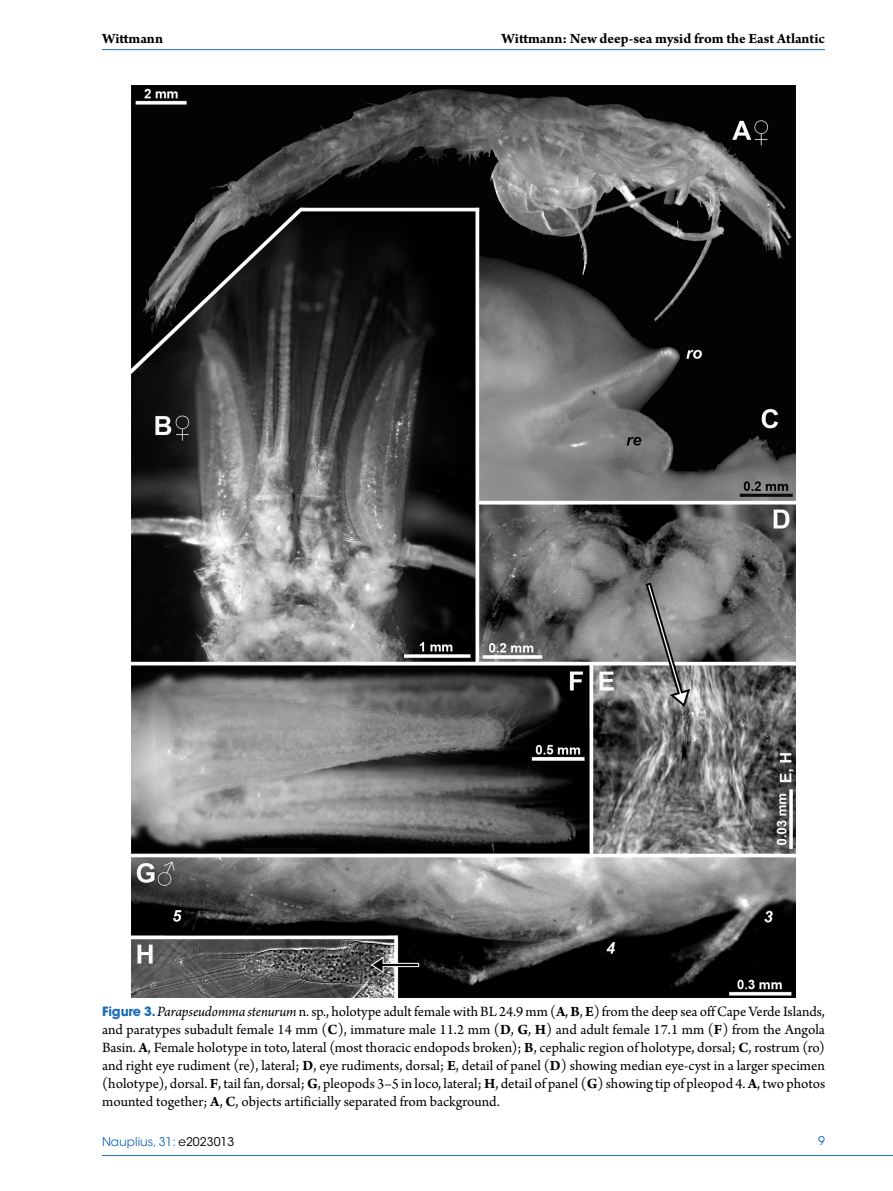
<style>
.page{position:relative;width:893px;height:1191px;background:#fff}
.page>*{position:absolute;margin:0;border:0;box-sizing:border-box;transform-origin:0 0}
.t1{font:15px/18px "Arno Pro";color:#000;text-align:justify}
.t2{font:700 15px "Arno Pro";letter-spacing:-.005em;color:#000}
.t3{font:12px "ITC Avant Garde Std";color:#1c6db6}
.s1{font-family:"ITC Avant Garde Std";font-weight:700;font-size:12.75px;color:#1c6db6}
.s2{font-style:italic}
.s3{font-weight:700}
.s4{color:#000}
</style>
<div class="page">
<hr style="left:102px;top:1155px;width:791px;height:1px;background:#1c6db6">
<hr style="left:102px;top:49px;width:723px;height:1px;background:#1c6db6">
<img style="left:132px;top:85px;width:663px;height:912px">
<p class="t2" style="left:102px;top:30px;width:62px">Wittmann</p>
<p class="t2" style="left:502px;top:30px;width:325px">Wittmann: New deep-sea mysid from the East Atlantic</p>
<p class="t1" style="left:102px;top:1003px;width:725px"><span class="s1">Figure 3.</span> <span class="s2">Parapseudomma stenurum</span> n. sp., holotype adult female with BL 24.9 mm (<span class="s3">A</span>, <span class="s3">B</span>, <span class="s3">E</span>) from the deep sea off Cape Verde Islands, and paratypes subadult female 14 mm (<span class="s3">C</span>), immature male 11.2 mm (<span class="s3">D</span>, <span class="s3">G</span>, <span class="s3">H</span>) and adult female 17.1 mm (<span class="s3">F</span>) from the Angola Basin. <span class="s3">A</span>, Female holotype in toto, lateral (most thoracic endopods broken); <span class="s3">B</span>, cephalic region of holotype, dorsal; <span class="s3">C</span>, rostrum (ro) and right eye rudiment (re), lateral; <span class="s3">D</span>, eye rudiments, dorsal; <span class="s3">E</span>, detail of panel (<span class="s3">D</span>) showing median eye-cyst in a larger specimen (holotype), dorsal. <span class="s3">F</span>, tail fan, dorsal; <span class="s3">G</span>, pleopods 3–5 in loco, lateral; <span class="s3">H</span>, detail of panel (<span class="s3">G</span>) showing tip of pleopod 4. <span class="s3">A</span>, two photos mounted together; <span class="s3">A</span>, <span class="s3">C</span>, objects artificially separated from background.</p>
<p class="t3" style="left:102px;top:1134px;width:85px">Nauplius, 31: <span class="s4">e202301</span></p>
<p class="t3" style="left:818px;top:1133px;width:8px">9</p>
</div>
